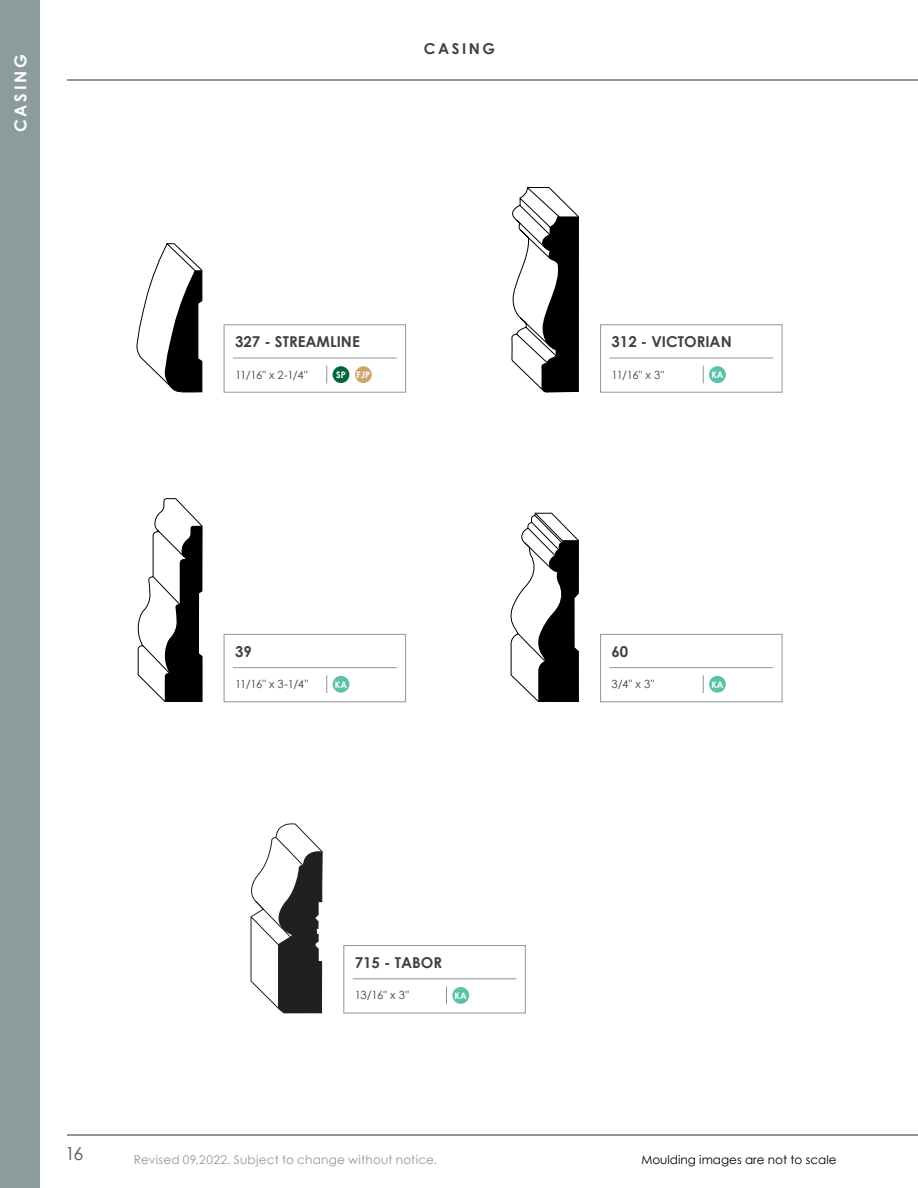
<style>
.page{position:relative;width:918px;height:1188px;background:#fff}
.page>*{position:absolute;margin:0;border:0;box-sizing:border-box;transform-origin:0 0}
.t1{font:18px "Century Gothic";color:#58595b}
.t2{font:700 16.5px "Century Gothic";color:#fff}
.t3{font:700 15px "Century Gothic";color:#414042}
.t4{font:12px "Century Gothic";letter-spacing:.02em;color:#939598}
.t5{font:12px "Century Gothic";color:#000}
.t6{font:11.25px "Century Gothic";letter-spacing:-.055em;color:#414042}
.t7{font:700 9px "Century Gothic";color:#fff}
</style>
<div class="page">
<div style="left:0;top:0;width:40px;height:1188px;background:#8c9c9d"></div>
<hr style="left:68px;top:80px;width:850px;height:1px;background:#939598">
<hr style="left:68px;top:1134px;width:850px;height:1px;background:#939598">
<hr style="left:233px;top:358px;width:164px;height:1px;background:#939598">
<svg style="left:326px;top:366px;width:1px;height:17px"></svg>
<div style="left:333px;top:366px;width:16px;height:17px;background:#006838;border-radius:50%"></div>
<div style="left:355px;top:366px;width:17px;height:17px;background:#d1a46e;border-radius:50%"></div>
<hr style="left:609px;top:667px;width:164px;height:1px;background:#939598">
<svg style="left:703px;top:675px;width:1px;height:18px"></svg>
<div style="left:709px;top:676px;width:17px;height:17px;background:#5ac2a8;border-radius:50%"></div>
<div style="left:600px;top:634px;width:182px;height:68px;border:1px solid #939598"></div>
<hr style="left:233px;top:667px;width:164px;height:1px;background:#939598">
<svg style="left:326px;top:675px;width:1px;height:18px"></svg>
<div style="left:333px;top:676px;width:16px;height:17px;background:#5ac2a8;border-radius:50%"></div>
<div style="left:224px;top:634px;width:182px;height:68px;border:1px solid #939598"></div>
<hr style="left:353px;top:979px;width:163px;height:1px;background:#939598">
<svg style="left:446px;top:986px;width:1px;height:18px"></svg>
<div style="left:452px;top:987px;width:17px;height:17px;background:#5ac2a8;border-radius:50%"></div>
<div style="left:344px;top:945px;width:182px;height:68px;border:1px solid #939598"></div>
<svg style="left:137px;top:243px;width:65px;height:149px"></svg>
<hr style="left:609px;top:358px;width:164px;height:1px;background:#939598">
<svg style="left:703px;top:366px;width:1px;height:17px"></svg>
<div style="left:709px;top:366px;width:17px;height:17px;background:#5ac2a8;border-radius:50%"></div>
<svg style="left:512px;top:187px;width:67px;height:205px"></svg>
<svg style="left:138px;top:498px;width:64px;height:204px"></svg>
<svg style="left:511px;top:513px;width:68px;height:189px"></svg>
<svg style="left:251px;top:823px;width:71px;height:190px"></svg>
<h2 class="t2" style="left:8px;top:132px;width:79px;rotate:-90deg">Casing</h2>
<h3 class="t3" style="left:424px;top:37px;width:73px">CASING</h3>
<h3 class="t3" style="left:235px;top:330px;width:126px">327 - STREAMLINE</h3>
<p class="t6" style="left:235px;top:367px;width:74px">11/16" x 2-1/4"</p>
<p class="t7" style="left:336px;top:368px;width:36px">SP FJP</p>
<h3 class="t3" style="left:235px;top:640px;width:18px">39</h3>
<p class="t6" style="left:235px;top:676px;width:75px">11/16" x 3-1/4"</p>
<p class="t7" style="left:335px;top:678px;width:14px">KA</p>
<h3 class="t3" style="left:355px;top:951px;width:89px">715 - TABOR</h3>
<p class="t6" style="left:355px;top:987px;width:56px">13/16" x 3"</p>
<p class="t7" style="left:455px;top:989px;width:14px">KA</p>
<h1 class="t1" style="left:65px;top:1141px;width:20px">16</h1>
<p class="t4" style="left:134px;top:1151px;width:305px">Revised 09.2022. Subject to change without notice.</p>
<h3 class="t3" style="left:612px;top:330px;width:122px">312 - VICTORIAN</h3>
<p class="t6" style="left:612px;top:367px;width:54px">11/16" x 3"</p>
<p class="t7" style="left:711px;top:368px;width:14px">KA</p>
<h3 class="t3" style="left:612px;top:640px;width:18px">60</h3>
<p class="t6" style="left:612px;top:676px;width:44px">3/4" x 3"</p>
<p class="t7" style="left:711px;top:678px;width:14px">KA</p>
<p class="t5" style="left:641px;top:1151px;width:197px">Moulding images are not to scale</p>
</div>
